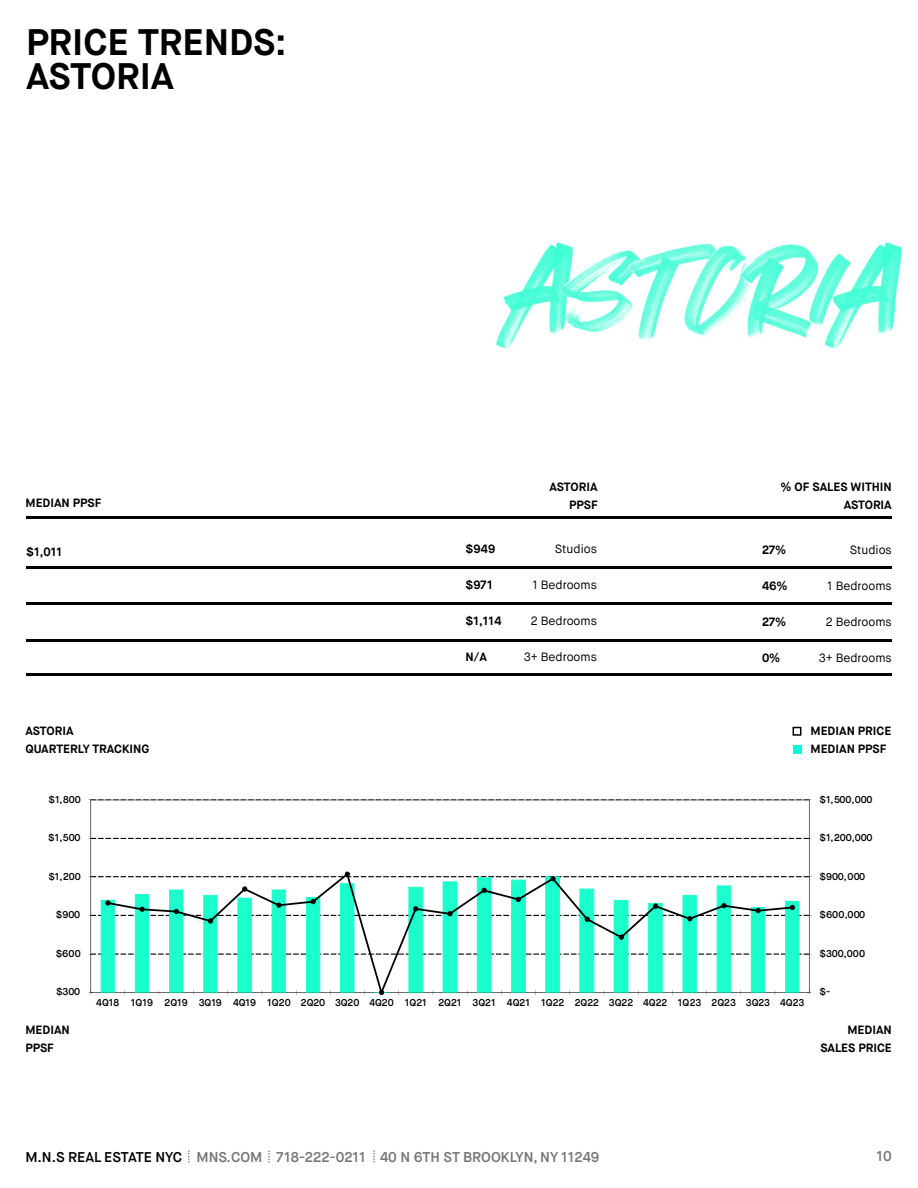
<style>
.page{position:relative;width:918px;height:1188px;background:#fff}
.page>*{position:absolute;margin:0;border:0;box-sizing:border-box;transform-origin:0 0}
.t1{font:700 36.9px/34.5px "Maison Neue";color:#000}
.t2{font:600 14.1px "Maison Neue";color:#747575}
.t3{font:700 12px/18px "Maison Neue";color:#000;text-align:right}
.t4{font:12px "Maison Neue";color:#000}
.t5{font:600 9.9px "Maison Neue";color:#000}
.s1{color:#000}
</style>
<div class="page">
<svg style="left:188px;top:1150px;width:2px;height:12px"></svg>
<svg style="left:268px;top:1151px;width:2px;height:12px"></svg>
<svg style="left:373px;top:1150px;width:2px;height:12px"></svg>
<hr style="left:26px;top:516px;width:866px;height:3px;background:#000">
<hr style="left:26px;top:673px;width:866px;height:3px;background:#000">
<hr style="left:26px;top:566px;width:866px;height:3px;background:#000">
<hr style="left:26px;top:602px;width:866px;height:3px;background:#000">
<hr style="left:26px;top:639px;width:866px;height:3px;background:#000">
<div style="left:793px;top:745px;width:8px;height:9px;background:#00ffdb"></div>
<svg style="left:793px;top:727px;width:8px;height:9px"></svg>
<img style="left:496px;top:240px;width:406px;height:110px">
<svg style="left:91px;top:801px;width:718px;height:191px"></svg>
<hr style="left:809px;top:800px;width:1px;height:192px;background:#000">
<hr style="left:90px;top:800px;width:1px;height:192px;background:#000">
<svg style="left:88px;top:799px;width:724px;height:2px"></svg>
<svg style="left:88px;top:838px;width:724px;height:1px"></svg>
<svg style="left:88px;top:954px;width:724px;height:1px"></svg>
<hr style="left:91px;top:992px;width:718px;height:1px;background:#000">
<svg style="left:807px;top:990px;width:5px;height:5px"></svg>
<svg style="left:88px;top:990px;width:5px;height:5px"></svg>
<svg style="left:107px;top:924px;width:686px;height:69px"></svg>
<svg style="left:379px;top:990px;width:5px;height:5px"></svg>
<svg style="left:619px;top:935px;width:5px;height:5px"></svg>
<svg style="left:88px;top:872px;width:724px;height:52px"></svg>
<h1 class="t1" style="left:26px;top:25px;width:262px">PRICE TRENDS:<br>ASTORIA</h1>
<p class="t3" style="left:26px;top:494px;width:77px">MEDIAN PPSF</p>
<p class="t3" style="left:26px;top:543px;width:37px">$1,011</p>
<p class="t3" style="left:466px;top:540px;width:31px">$949</p>
<p class="t3" style="left:466px;top:576px;width:29px">$971</p>
<p class="t3" style="left:466px;top:612px;width:37px">$1,114</p>
<p class="t3" style="left:466px;top:648px;width:23px">N/A</p>
<p class="t3" style="left:550px;top:478px;width:50px">ASTORIA<br>PPSF</p>
<p class="t3" style="left:780px;top:478px;width:113px">% OF SALES WITHIN<br>ASTORIA</p>
<p class="t4" style="left:555px;top:542px;width:44px">Studios</p>
<p class="t4" style="left:532px;top:578px;width:66px">1 Bedrooms</p>
<p class="t4" style="left:531px;top:614px;width:68px">2 Bedrooms</p>
<p class="t4" style="left:524px;top:650px;width:75px">3+ Bedrooms</p>
<p class="t3" style="left:762px;top:541px;width:26px">27%</p>
<p class="t3" style="left:762px;top:577px;width:27px">46%</p>
<p class="t3" style="left:762px;top:613px;width:26px">27%</p>
<p class="t3" style="left:762px;top:649px;width:20px">0%</p>
<p class="t4" style="left:850px;top:542px;width:44px">Studios</p>
<p class="t4" style="left:827px;top:578px;width:66px">1 Bedrooms</p>
<p class="t4" style="left:826px;top:614px;width:68px">2 Bedrooms</p>
<p class="t4" style="left:819px;top:650px;width:75px">3+ Bedrooms</p>
<p class="t3" style="left:25px;top:722px;width:125px;text-align:left">ASTORIA<br>QUARTERLY TRACKING</p>
<p class="t3" style="left:811px;top:722px;width:82px;text-align:left">MEDIAN PRICE<br>MEDIAN PPSF</p>
<p class="t5" style="left:48px;top:793px;width:34px">$1,800</p>
<p class="t5" style="left:820px;top:793px;width:55px">$1,500,000</p>
<p class="t5" style="left:48px;top:832px;width:34px">$1,500</p>
<p class="t5" style="left:820px;top:832px;width:55px">$1,200,000</p>
<p class="t5" style="left:48px;top:870px;width:34px">$1,200</p>
<p class="t5" style="left:820px;top:870px;width:47px">$900,000</p>
<p class="t5" style="left:56px;top:909px;width:26px">$900</p>
<p class="t5" style="left:820px;top:909px;width:47px">$600,000</p>
<p class="t5" style="left:56px;top:947px;width:27px">$600</p>
<p class="t5" style="left:820px;top:947px;width:47px">$300,000</p>
<p class="t5" style="left:56px;top:986px;width:26px">$300</p>
<p class="t5" style="left:820px;top:986px;width:12px">$-</p>
<p class="t5" style="left:96px;top:996px;width:710px">4Q18 1Q19 2Q19 3Q19 4Q19 1Q20 2Q20 3Q20 4Q20 1Q21 2Q21 3Q21 4Q21 1Q22 2Q22 3Q22 4Q22 1Q23 2Q23 3Q23 4Q23</p>
<p class="t3" style="left:25px;top:1021px;width:46px;text-align:left">MEDIAN<br>PPSF</p>
<p class="t3" style="left:820px;top:1021px;width:73px">MEDIAN<br>SALES PRICE</p>
<h2 class="t2" style="left:25px;top:1148px;width:576px"><span class="s1">M.N.S REAL ESTATE NYC</span> MNS.COM 718-222-0211 40 N 6TH ST BROOKLYN, NY 11249</h2>
<h2 class="t2" style="left:876px;top:1148px;width:17px">10</h2>
</div>
